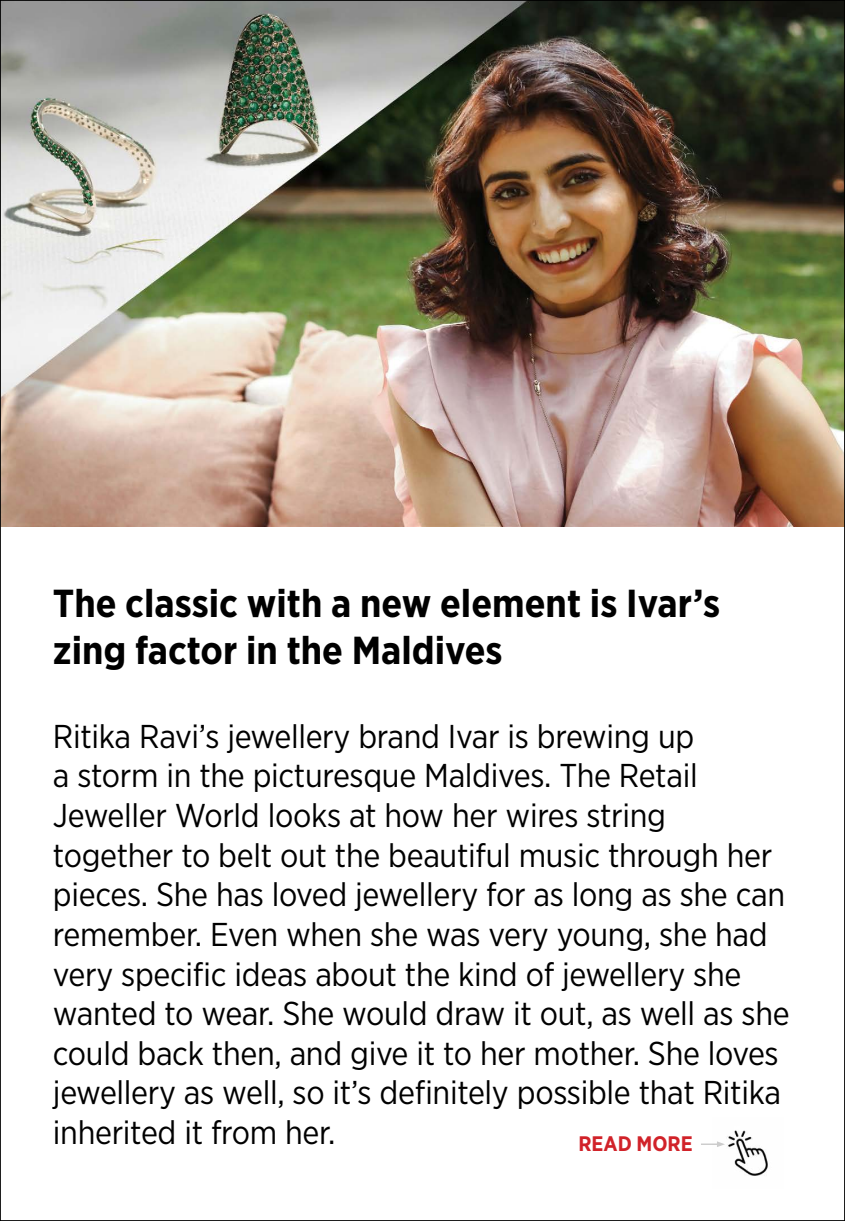
<style>
.page{position:relative;width:845px;height:1221px;background:#fff}
.page>*{position:absolute;margin:0;border:0;box-sizing:border-box;transform-origin:0 0}
.t1{font:700 39px/46.8px "Gotham Narrow";color:#000}
.t2{font:33px/39.6px "Gotham Narrow";letter-spacing:-.01em;color:#000}
.t3{font:700 21px "Gotham Narrow";color:#d12229}
</style>
<div class="page">
<img style="left:2px;top:2px;width:840px;height:524px">
<svg style="left:701px;top:1143px;width:11px;height:2px"></svg>
<img style="left:712px;top:1130px;width:56px;height:46px">
<p class="t1" style="left:53px;top:579px;width:668px">The classic with a new element is Ivar’s zing factor in the Maldives</p>
<p class="t2" style="left:53px;top:715px;width:737px">Ritika Ravi’s jewellery brand Ivar is brewing up<br>a storm in the picturesque Maldives. The Retail Jeweller World looks at how her wires string together to belt out the beautiful music through her pieces. She has loved jewellery for as long as she can remember. Even when she was very young, she had very specific ideas about the kind of jewellery she wanted to wear. She would draw it out, as well as she could back then, and give it to her mother. She loves jewellery as well, so it’s definitely possible that Ritika inherited it from her.</p>
<p class="t3" style="left:578px;top:1130px;width:116px">READ MORE</p>
</div>
